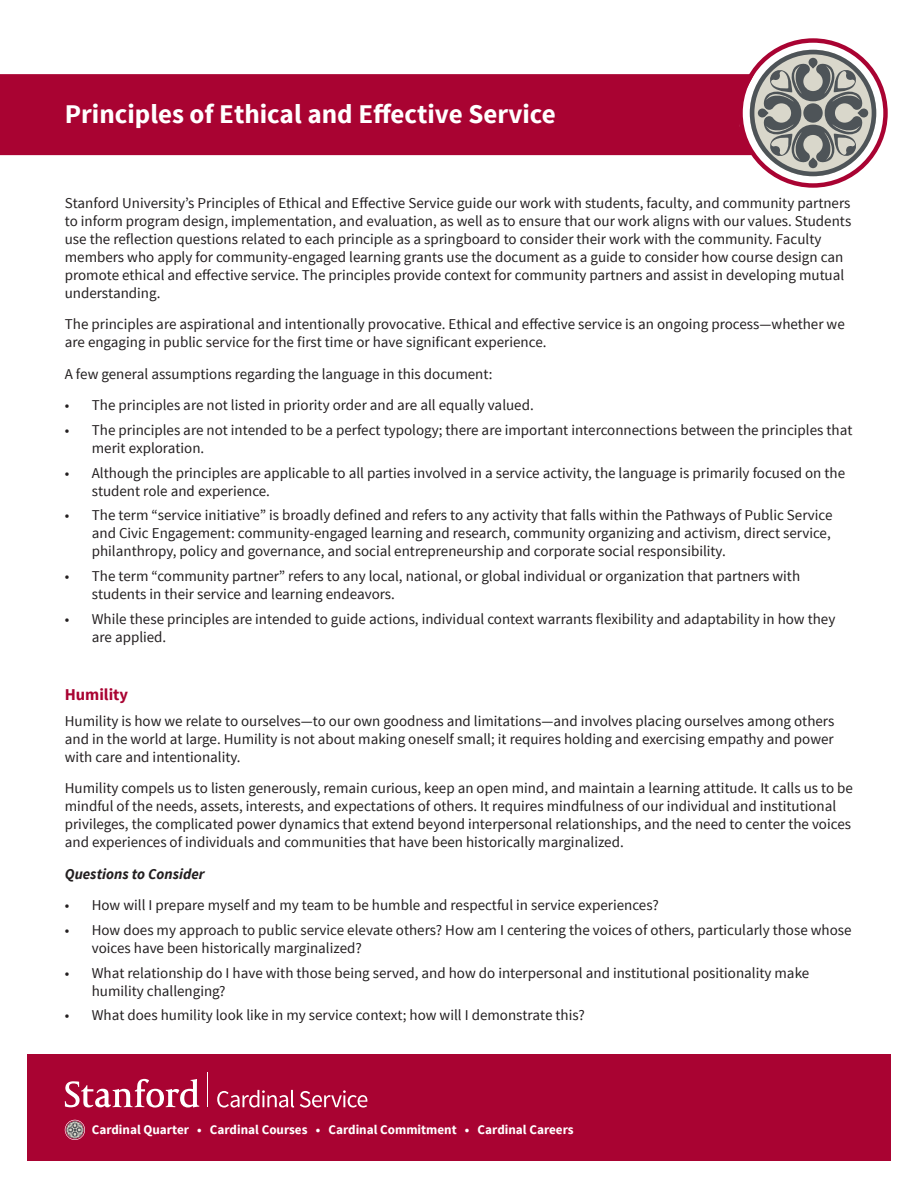
<style>
.page{position:relative;width:918px;height:1188px;background:#fff}
.page>*{position:absolute;margin:0;border:0;box-sizing:border-box;transform-origin:0 0}
.H0{font:700 27px "Source Sans Pro";color:#fff}
.Body_Copy{font:700 16.5px "Source Sans Pro";color:#a90332}
.Body_Copy-2{font:15px/18px "Source Sans Pro";color:#231f20}
.Body_Copy-3{font:italic 700 15px "Source Sans Pro";color:#231f20}
.t1{font:700 13.05px "Source Sans Pro";color:#fff}
</style>
<div class="page">
<div style="left:27px;top:1054px;width:864px;height:107px;background:#a90332"></div>
<hr style="left:207px;top:1072px;width:1px;height:35px;background:#fff">
<svg style="left:65px;top:1079px;width:134px;height:29px"></svg>
<svg style="left:217px;top:1090px;width:77px;height:18px"></svg>
<svg style="left:300px;top:1090px;width:67px;height:18px"></svg>
<div style="left:0;top:74px;width:738px;height:81px;background:#a90332"></div>
<svg style="left:65px;top:1120px;width:20px;height:20px"></svg>
<svg style="left:738px;top:38px;width:150px;height:150px"></svg>
<p class="H0" style="left:65px;top:97px;width:492px">Principles of Ethical and Effective Service</p>
<p class="Body_Copy-2" style="left:65px;top:194px;width:788px">Stanford University’s Principles of Ethical and Effective Service guide our work with students, faculty, and community partners to inform program design, implementation, and evaluation, as well as to ensure that our work aligns with our values. Students use the reflection questions related to each principle as a springboard to consider their work with the community. Faculty members who apply for community-engaged learning grants use the document as a guide to consider how course design can promote ethical and effective service. The principles provide context for community partners and assist in developing mutual understanding.</p>
<p class="Body_Copy-2" style="left:65px;top:315px;width:781px">The principles are aspirational and intentionally provocative. Ethical and effective service is an ongoing process—whether we are engaging in public service for the first time or have significant experience.</p>
<p class="Body_Copy-2" style="left:65px;top:365px;width:429px">A few general assumptions regarding the language in this document:</p>
<p class="Body_Copy-2" style="left:65px;top:396px;width:471px">• The principles are not listed in priority order and are all equally valued.</p>
<p class="Body_Copy-2" style="left:92px;top:421px;width:762px;text-indent:-27px">• The principles are not intended to be a perfect typology; there are important interconnections between the principles that merit exploration.</p>
<p class="Body_Copy-2" style="left:92px;top:464px;width:755px;text-indent:-27px">• Although the principles are applicable to all parties involved in a service activity, the language is primarily focused on the student role and experience.</p>
<p class="Body_Copy-2" style="left:92px;top:507px;width:742px;text-align:justify;text-indent:-27px">• The term “service initiative” is broadly defined and refers to any activity that falls within the Pathways of Public Service and Civic Engagement: community-engaged learning and research, community organizing and activism, direct service, philanthropy, policy and governance, and social entrepreneurship and corporate social responsibility.</p>
<p class="Body_Copy-2" style="left:92px;top:567px;width:710px;text-indent:-27px">• The term “community partner” refers to any local, national, or global individual or organization that partners with students in their service and learning endeavors.</p>
<p class="Body_Copy-2" style="left:92px;top:610px;width:745px;text-indent:-27px">• While these principles are intended to guide actions, individual context warrants flexibility and adaptability in how they are applied.</p>
<p class="Body_Copy" style="left:65px;top:683px;width:65px">Humility</p>
<p class="Body_Copy-2" style="left:65px;top:712px;width:771px;text-align:justify">Humility is how we relate to ourselves—to our own goodness and limitations—and involves placing ourselves among others and in the world at large. Humility is not about making oneself small; it requires holding and exercising empathy and power with care and intentionality.</p>
<p class="Body_Copy-2" style="left:65px;top:779px;width:790px">Humility compels us to listen generously, remain curious, keep an open mind, and maintain a learning attitude. It calls us to be mindful of the needs, assets, interests, and expectations of others. It requires mindfulness of our individual and institutional privileges, the complicated power dynamics that extend beyond interpersonal relationships, and the need to center the voices and experiences of individuals and communities that have been historically marginalized.</p>
<p class="Body_Copy-3" style="left:65px;top:864px;width:141px">Questions to Consider</p>
<p class="Body_Copy-2" style="left:65px;top:896px;width:596px">• How will I prepare myself and my team to be humble and respectful in service experiences?</p>
<p class="Body_Copy-2" style="left:92px;top:921px;width:761px;text-indent:-27px">• How does my approach to public service elevate others? How am I centering the voices of others, particularly those whose voices have been historically marginalized?</p>
<p class="Body_Copy-2" style="left:92px;top:964px;width:719px;text-indent:-27px">• What relationship do I have with those being served, and how do interpersonal and institutional positionality make humility challenging?</p>
<p class="Body_Copy-2" style="left:65px;top:1007px;width:522px">• What does humility look like in my service context; how will I demonstrate this?</p>
<p class="t1" style="left:92px;top:1121px;width:483px">Cardinal Quarter • Cardinal Courses • Cardinal Commitment • Cardinal Careers</p>
</div>
